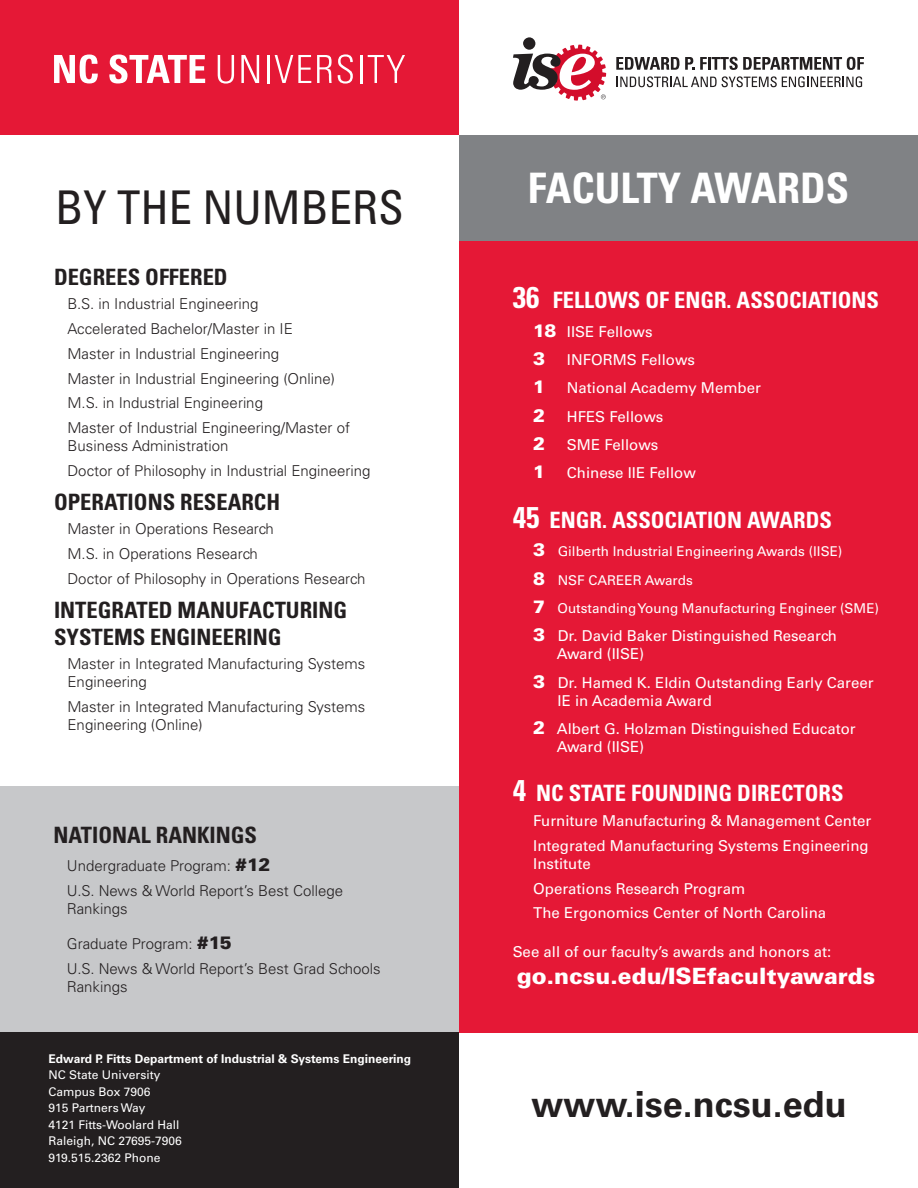
<style>
.page{position:relative;width:918px;height:1188px;background:#fff}
.page>*{position:absolute;margin:0;border:0;box-sizing:border-box;transform-origin:0 0}
.t1{font:condensed 46.5px "Univers LT Std";color:#231f20}
.t2{font:700 condensed 42px "Univers LT Std";color:#fff}
.t3{font:700 36px "Univers LT Std";color:#231f20}
.t4{font:700 condensed 22.5px/27px "Univers LT Std";color:#231f20}
.t5{font:700 condensed 22.5px "Univers LT Std";color:#fff}
.t6{font:900 22.5px "Univers LT Std";color:#fff}
.t7{font:900 18px "Univers LT Std";color:#fff}
.t8{font:300 15px/18px "Univers LT Std";color:#231f20}
.t9{font:15px/28.3px "Univers LT Std";color:#fff}
.t10{font:13.5px/28.3px "Univers LT Std";color:#fff}
.t11{font:12px/16.5px "Univers LT Std";color:#fff}
.t12{font:700 12px "Univers LT Std";color:#fff}
.s1{font-weight:900;font-size:18px}
.s2{font-size:30px}
</style>
<div class="page">
<div style="left:0;top:786px;width:459px;height:246px;background:#c7c8ca"></div>
<div style="left:0;top:1032px;width:459px;height:156px;background:#231f20"></div>
<div style="left:459px;top:135px;width:459px;height:106px;background:#808285"></div>
<div style="left:459px;top:241px;width:459px;height:791px;background:#e51836"></div>
<div style="left:0;top:0;width:459px;height:135px;background:#e51836"></div>
<svg style="left:54px;top:55px;width:44px;height:28px"></svg>
<svg style="left:109px;top:55px;width:96px;height:28px"></svg>
<svg style="left:218px;top:55px;width:16px;height:29px"></svg>
<svg style="left:241px;top:55px;width:18px;height:28px"></svg>
<hr style="left:267px;top:55px;width:2px;height:28px;background:#fff">
<svg style="left:275px;top:55px;width:36px;height:28px"></svg>
<svg style="left:317px;top:54px;width:36px;height:30px"></svg>
<hr style="left:360px;top:55px;width:2px;height:28px;background:#fff">
<svg style="left:368px;top:55px;width:37px;height:28px"></svg>
<div style="left:523px;top:37px;width:12px;height:13px;background:#231f20;border-radius:50%"></div>
<svg style="left:616px;top:57px;width:248px;height:13px"></svg>
<svg style="left:617px;top:76px;width:245px;height:11px"></svg>
<svg style="left:513px;top:45px;width:93px;height:56px"></svg>
<h1 class="t1" style="left:55px;top:178px;width:350px">BY THE NUMBERS</h1>
<h2 class="t4" style="left:54px;top:263px;width:175px">DEGREES OFFERED</h2>
<p class="t8" style="left:68px;top:292px;width:269px;line-height:24.8px">B.S. in Industrial Engineering Accelerated Bachelor/Master in IE Master in Industrial Engineering<br>Master in Industrial Engineering (Online)</p>
<p class="t8" style="left:68px;top:394px;width:197px">M.S. in Industrial Engineering</p>
<p class="t8" style="left:68px;top:419px;width:284px">Master of Industrial Engineering/Master of<br>Business Administration</p>
<p class="t8" style="left:68px;top:462px;width:305px">Doctor of Philosophy in Industrial Engineering</p>
<h2 class="t4" style="left:54px;top:488px;width:228px">OPERATIONS RESEARCH</h2>
<p class="t8" style="left:68px;top:520px;width:208px">Master in Operations Research</p>
<p class="t8" style="left:68px;top:542px;width:299px;line-height:24.8px">M.S. in Operations Research<br>Doctor of Philosophy in Operations Research</p>
<h2 class="t4" style="left:54px;top:596px;width:295px">INTEGRATED MANUFACTURING<br>SYSTEMS ENGINEERING</h2>
<p class="t8" style="left:68px;top:655px;width:299px">Master in Integrated Manufacturing Systems<br>Engineering</p>
<p class="t8" style="left:68px;top:698px;width:299px">Master in Integrated Manufacturing Systems<br>Engineering (Online)</p>
<h2 class="t4" style="left:53px;top:821px;width:205px">NATIONAL RANKINGS</h2>
<p class="t8" style="left:67px;top:857px;width:205px">Undergraduate Program: <span class="s1">#12</span></p>
<p class="t8" style="left:67px;top:882px;width:278px">U.S. News &amp; World Report’s Best College<br>Rankings</p>
<p class="t8" style="left:67px;top:935px;width:166px">Graduate Program: <span class="s1">#15</span></p>
<p class="t8" style="left:67px;top:960px;width:315px">U.S. News &amp; World Report’s Best Grad Schools<br>Rankings</p>
<p class="t12" style="left:49px;top:1052px;width:364px">Edward P. Fitts Department of Industrial &amp; Systems Engineering</p>
<p class="t11" style="left:49px;top:1067px;width:135px">NC State University<br>Campus Box 7906<br>915 Partners Way<br>4121 Fitts-Woolard Hall<br>Raleigh, NC 27695-7906<br>919.515.2362 Phone</p>
<h1 class="t2" style="left:528px;top:162px;width:323px">FACULTY AWARDS</h1>
<h2 class="t5" style="left:513px;top:286px;width:368px"><span class="s2">36</span> FELLOWS OF ENGR. ASSOCIATIONS</h2>
<p class="t9" style="left:533px;top:317px;width:121px"><span class="s1">18</span> IISE Fellows</p>
<p class="t7" style="left:533px;top:347px;width:14px">3</p>
<p class="t9" style="left:567px;top:346px;width:130px">INFORMS Fellows</p>
<p class="t7" style="left:533px;top:376px;width:14px">1</p>
<p class="t9" style="left:567px;top:374px;width:195px">National Academy Member</p>
<p class="t7" style="left:533px;top:404px;width:14px">2</p>
<p class="t9" style="left:567px;top:402px;width:98px">HFES Fellows</p>
<p class="t7" style="left:533px;top:432px;width:14px">2</p>
<p class="t9" style="left:567px;top:431px;width:93px">SME Fellows</p>
<p class="t7" style="left:533px;top:461px;width:14px">1</p>
<p class="t9" style="left:567px;top:459px;width:130px">Chinese IIE Fellow</p>
<h2 class="t5" style="left:513px;top:506px;width:321px"><span class="s2">45</span> ENGR. ASSOCIATION AWARDS</h2>
<p class="t10" style="left:533px;top:537px;width:347px"><span class="s1">3</span> Gilberth Industrial Engineering Awards (IISE)<br><span class="s1">8</span> NSF CAREER Awards<br><span class="s1">7</span> Outstanding Young Manufacturing Engineer (SME)</p>
<p class="t9" style="left:533px;top:622px;width:305px"><span class="s1">3</span> Dr. David Baker Distinguished Research</p>
<p class="t9" style="left:533px;top:640px;width:342px;text-indent:24px">Award (IISE)<br><span class="s1">3</span> Dr. Hamed K. Eldin Outstanding Early Career</p>
<p class="t9" style="left:533px;top:686px;width:324px;text-indent:24px">IE in Academia Award<br><span class="s1">2</span> Albert G. Holzman Distinguished Educator</p>
<p class="t9" style="left:557px;top:733px;width:89px">Award (IISE)</p>
<h2 class="t5" style="left:513px;top:780px;width:332px"><span class="s2">4</span> NC STATE FOUNDING DIRECTORS</h2>
<p class="t9" style="left:533px;top:807px;width:340px">Furniture Manufacturing &amp; Management Center</p>
<p class="t9" style="left:533px;top:837px;width:337px;line-height:18px">Integrated Manufacturing Systems Engineering<br>Institute</p>
<p class="t9" style="left:533px;top:876px;width:294px;line-height:24.8px">Operations Research Program<br>The Ergonomics Center of North Carolina</p>
<p class="t9" style="left:513px;top:937px;width:320px">See all of our faculty’s awards and honors at:</p>
<p class="t6" style="left:517px;top:962px;width:360px">go.ncsu.edu/ISEfacultyawards</p>
<p class="t3" style="left:532px;top:1083px;width:317px">www.ise.ncsu.edu</p>
</div>
